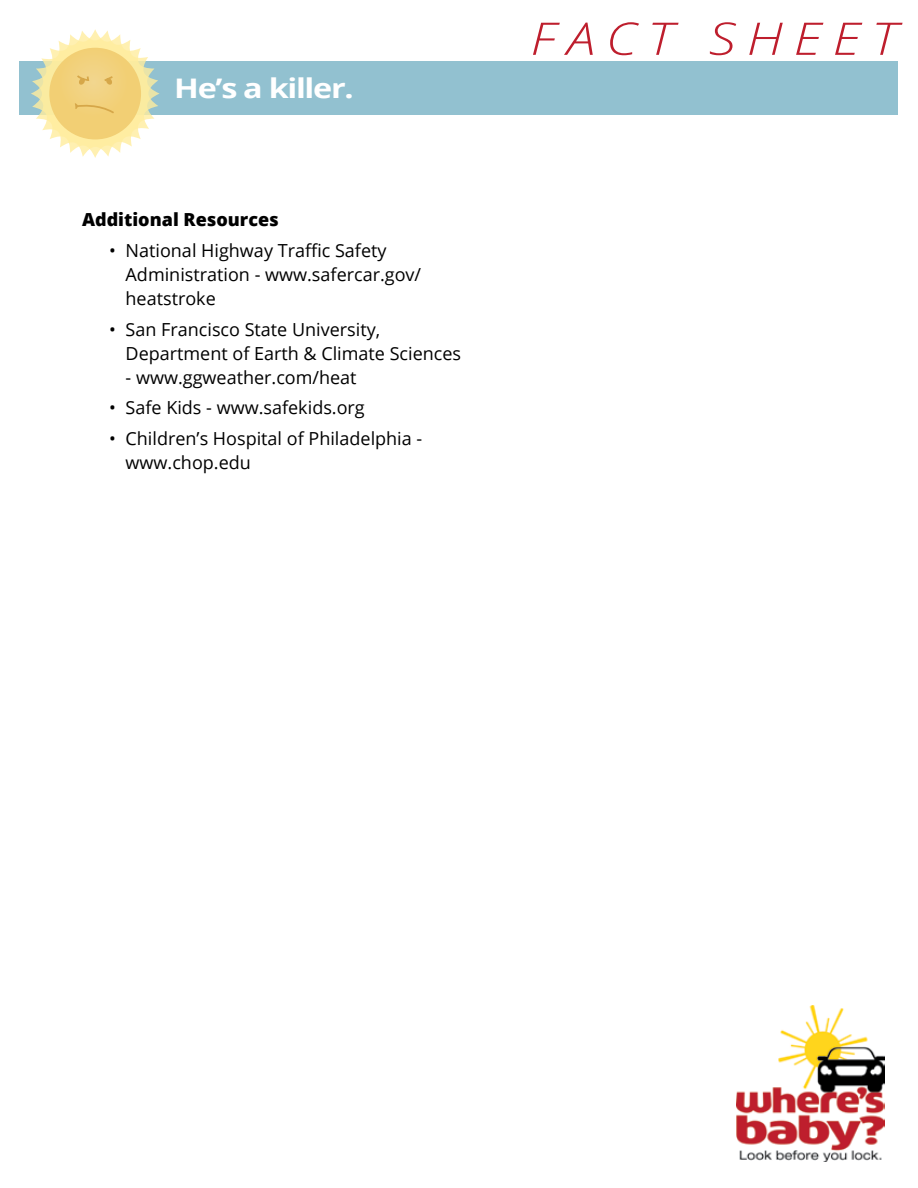
<style>
.page{position:relative;width:918px;height:1188px;background:#fff}
.page>*{position:absolute;margin:0;border:0;box-sizing:border-box;transform-origin:0 0}
.t1{font:italic 300 45px "Open Sans";letter-spacing:.2em;color:#be1e2d;scale:1.2 1}
.t2{font:700 27px "Open Sans";letter-spacing:-.04em;color:#fff;scale:1.2 1}
.t3{font:18px/24px "Open Sans";color:#000}
.t4{font:800 18px "Open Sans";color:#000}
</style>
<div class="page">
<div style="left:19px;top:61px;width:878px;height:54px;background:#92c1d0"></div>
<svg style="left:31px;top:29px;width:129px;height:129px"></svg>
<img style="left:737px;top:1005px;width:148px;height:156px">
<h2 class="t2" style="left:174px;top:69px;width:151px">He’s a killer.</h2>
<h4 class="t4" style="left:82px;top:206px;width:198px">Additional Resources</h4>
<p class="t3" style="left:126px;top:238px;width:297px;text-indent:-17px">• National Highway Traffic Safety<br>Administration - www.safercar.gov/</p>
<p class="t3" style="left:126px;top:286px;width:92px">heatstroke</p>
<p class="t3" style="left:126px;top:317px;width:337px;text-indent:-17px">• San Francisco State University,<br>Department of Earth &amp; Climate Sciences</p>
<p class="t3" style="left:126px;top:365px;width:233px">- www.ggweather.com/heat</p>
<p class="t3" style="left:109px;top:395px;width:257px">• Safe Kids - www.safekids.org</p>
<p class="t3" style="left:126px;top:426px;width:298px;text-indent:-17px">• Children’s Hospital of Philadelphia - www.chop.edu</p>
<p class="t1" style="left:530px;top:8px;width:307px">FACT SHEET</p>
</div>
